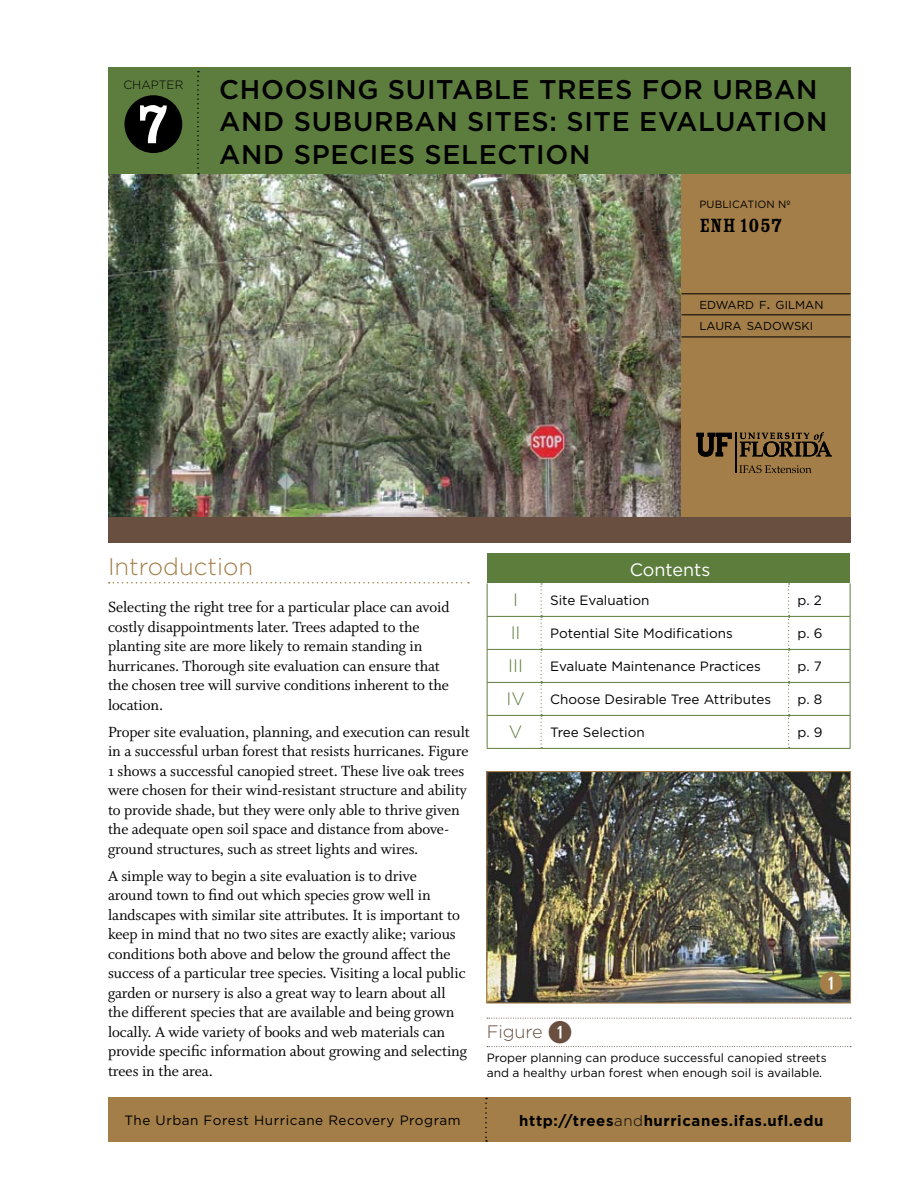
<style>
.page{position:relative;width:918px;height:1188px;background:#fff}
.page>*{position:absolute;margin:0;border:0;box-sizing:border-box;transform-origin:0 0}
.t1{font:700 30px "Combi Numerals";color:#a37e49}
.t2{font:500 27px/32.4px "Gotham";letter-spacing:.025em;color:#000}
.t3{font:300 24px "Gotham";color:#a37e49}
.t4{font:21px "Rosewood Std Fill";color:#000}
.t5{font:300 18px "Gotham";color:#5d7d3d}
.t6{font:18px "Gotham";color:#fff}
.t7{font:300 18px "Gotham";letter-spacing:-.005em;color:#684f40}
.t8{font:16.5px/19.5px "Whitman Roman Os F";letter-spacing:-.005em;color:#000}
.t9{font:700 15px "Gotham";letter-spacing:.04em;color:#000}
.t10{font:13.5px "Gotham";color:#000}
.t11{font:13.5px "Gotham";letter-spacing:.04em;color:#000}
.t12{font:12px/15px "Gotham";color:#000}
.t13{font:300 12px "Gotham";color:#000}
.t14{font:11.55px/21px "Gotham";color:#000}
.t15{font:10.5px "Gotham";letter-spacing:.01em;color:#000}
.s1{font-size:16.5px}
.s2{font-family:"Combi Numerals";font-weight:700;font-size:30px}
.s3{font-weight:300}
</style>
<div class="page">
<img style="left:108px;top:174px;width:573px;height:343px">
<div style="left:681px;top:152px;width:169px;height:373px;background:#a37e49"></div>
<hr style="left:682px;top:294px;width:169px;height:1px;background:#000">
<hr style="left:682px;top:315px;width:169px;height:1px;background:#000">
<hr style="left:682px;top:337px;width:169px;height:1px;background:#000">
<hr style="left:735px;top:433px;width:2px;height:40px;background:#000">
<svg style="left:740px;top:432px;width:92px;height:25px"></svg>
<svg style="left:697px;top:433px;width:35px;height:24px"></svg>
<svg style="left:739px;top:465px;width:73px;height:8px"></svg>
<div style="left:108px;top:517px;width:742px;height:25px;background:#684f40"></div>
<div style="left:108px;top:68px;width:742px;height:106px;background:#5d7d3e"></div>
<div style="left:124px;top:95px;width:58px;height:58px;background:#000;border-radius:50%"></div>
<svg style="left:140px;top:105px;width:27px;height:38px"></svg>
<svg style="left:197px;top:71px;width:2px;height:103px"></svg>
<div style="left:108px;top:1097px;width:742px;height:45px;background:#a37e49"></div>
<svg style="left:485px;top:1098px;width:2px;height:44px"></svg>
<svg style="left:109px;top:582px;width:360px;height:2px"></svg>
<div style="left:487px;top:553px;width:363px;height:30px;background:#5d7d3d"></div>
<hr style="left:487px;top:583px;width:1px;height:33px;background:#5d7d3d">
<hr style="left:850px;top:583px;width:1px;height:33px;background:#5d7d3d">
<hr style="left:487px;top:616px;width:54px;height:1px;background:#5d7d3d">
<hr style="left:487px;top:617px;width:1px;height:32px;background:#5d7d3d">
<hr style="left:541px;top:616px;width:248px;height:1px;background:#5d7d3d">
<hr style="left:789px;top:616px;width:61px;height:1px;background:#5d7d3d">
<hr style="left:850px;top:617px;width:1px;height:32px;background:#5d7d3d">
<hr style="left:487px;top:649px;width:54px;height:1px;background:#5d7d3d">
<hr style="left:487px;top:650px;width:1px;height:32px;background:#5d7d3d">
<hr style="left:541px;top:649px;width:248px;height:1px;background:#5d7d3d">
<hr style="left:789px;top:649px;width:61px;height:1px;background:#5d7d3d">
<hr style="left:850px;top:650px;width:1px;height:32px;background:#5d7d3d">
<hr style="left:487px;top:682px;width:54px;height:1px;background:#5d7d3d">
<hr style="left:487px;top:683px;width:1px;height:32px;background:#5d7d3d">
<hr style="left:541px;top:682px;width:248px;height:1px;background:#5d7d3d">
<hr style="left:789px;top:682px;width:61px;height:1px;background:#5d7d3d">
<hr style="left:850px;top:683px;width:1px;height:32px;background:#5d7d3d">
<hr style="left:487px;top:715px;width:54px;height:1px;background:#5d7d3d">
<hr style="left:487px;top:716px;width:1px;height:32px;background:#5d7d3d">
<hr style="left:541px;top:715px;width:248px;height:1px;background:#5d7d3d">
<hr style="left:789px;top:715px;width:61px;height:1px;background:#5d7d3d">
<hr style="left:850px;top:716px;width:1px;height:32px;background:#5d7d3d">
<hr style="left:487px;top:748px;width:54px;height:1px;background:#5d7d3d">
<hr style="left:541px;top:748px;width:248px;height:1px;background:#5d7d3d">
<hr style="left:789px;top:748px;width:61px;height:1px;background:#5d7d3d">
<svg style="left:541px;top:583px;width:1px;height:165px"></svg>
<svg style="left:788px;top:583px;width:2px;height:165px"></svg>
<img style="left:488px;top:773px;width:361px;height:229px">
<div style="left:486px;top:771px;width:365px;height:233px;border:1px solid #a37e49"></div>
<svg style="left:487px;top:1018px;width:364px;height:1px"></svg>
<svg style="left:487px;top:1046px;width:364px;height:1px"></svg>
<div style="left:822px;top:974px;width:18px;height:19px;background:#fff;border-radius:50%"></div>
<p class="t13" style="left:123px;top:78px;width:61px">CHAPTER</p>
<h2 class="t2" style="left:219px;top:72px;width:610px">CHOOSING SUITABLE TREES FOR URBAN<br>AND SUBURBAN SITES: SITE EVALUATION<br>AND SPECIES SELECTION</h2>
<p class="t15" style="left:699px;top:199px;width:93px">PUBLICATION Nº</p>
<p class="t4" style="left:699px;top:214px;width:84px">ENH 1057</p>
<p class="t14" style="left:700px;top:294px;width:125px">EDWARD F<span class="s1">.</span> GILMAN<br>LAURA SADOWSKI</p>
<h3 class="t3" style="left:108px;top:553px;width:147px">Introduction</h3>
<p class="t8" style="left:108px;top:598px;width:343px">Selecting the right tree for a particular place can avoid costly disappointments later. Trees adapted to the planting site are more likely to remain standing in hurricanes. Thorough site evaluation can ensure that the chosen tree will survive conditions inherent to the location.</p>
<p class="t8" style="left:108px;top:722px;width:363px">Proper site evaluation, planning, and execution can result in a successful urban forest that resists hurricanes. Figure 1 shows a successful canopied street. These live oak trees were chosen for their wind-resistant structure and ability to provide shade, but they were only able to thrive given the adequate open soil space and distance from above&shy;ground structures, such as street lights and wires.</p>
<p class="t8" style="left:108px;top:866px;width:361px">A simple way to begin a site evaluation is to drive<br>around town to find out which species grow well in landscapes with similar site attributes. It is important to keep in mind that no two sites are exactly alike; various conditions both above and below the ground affect the success of a particular tree species. Visiting a local public garden or nursery is also a great way to learn about all the different species that are available and being grown locally. A wide variety of books and web materials can provide specific information about growing and selecting trees in the area.</p>
<p class="t6" style="left:630px;top:560px;width:82px">Contents</p>
<p class="t5" style="left:513px;top:590px;width:6px">I</p>
<p class="t10" style="left:550px;top:592px;width:101px">Site Evaluation</p>
<p class="t10" style="left:798px;top:592px;width:26px">p. 2</p>
<p class="t5" style="left:511px;top:623px;width:11px">II</p>
<p class="t10" style="left:550px;top:625px;width:184px">Potential Site Modifications</p>
<p class="t10" style="left:798px;top:625px;width:26px">p. 6</p>
<p class="t5" style="left:508px;top:656px;width:16px">III</p>
<p class="t10" style="left:550px;top:658px;width:212px">Evaluate Maintenance Practices</p>
<p class="t10" style="left:798px;top:658px;width:26px">p. 7</p>
<p class="t5" style="left:506px;top:689px;width:20px">IV</p>
<p class="t10" style="left:550px;top:691px;width:222px">Choose Desirable Tree Attributes</p>
<p class="t10" style="left:798px;top:691px;width:26px">p. 8</p>
<p class="t5" style="left:509px;top:722px;width:15px">V</p>
<p class="t10" style="left:550px;top:724px;width:96px">Tree Selection</p>
<p class="t10" style="left:798px;top:724px;width:26px">p. 9</p>
<h1 class="t1" style="left:819px;top:972px;width:26px">q</h1>
<p class="t7" style="left:487px;top:1022px;width:87px">Figure <span class="s2">q</span></p>
<p class="t12" style="left:487px;top:1050px;width:341px">Proper planning can produce successful canopied streets and a healthy urban forest when enough soil is available.</p>
<p class="t11" style="left:124px;top:1113px;width:338px">The Urban Forest Hurricane Recovery Program</p>
<p class="t9" style="left:519px;top:1112px;width:306px">http://trees<span class="s3">and</span>hurricanes.ifas.ufl.edu</p>
</div>
